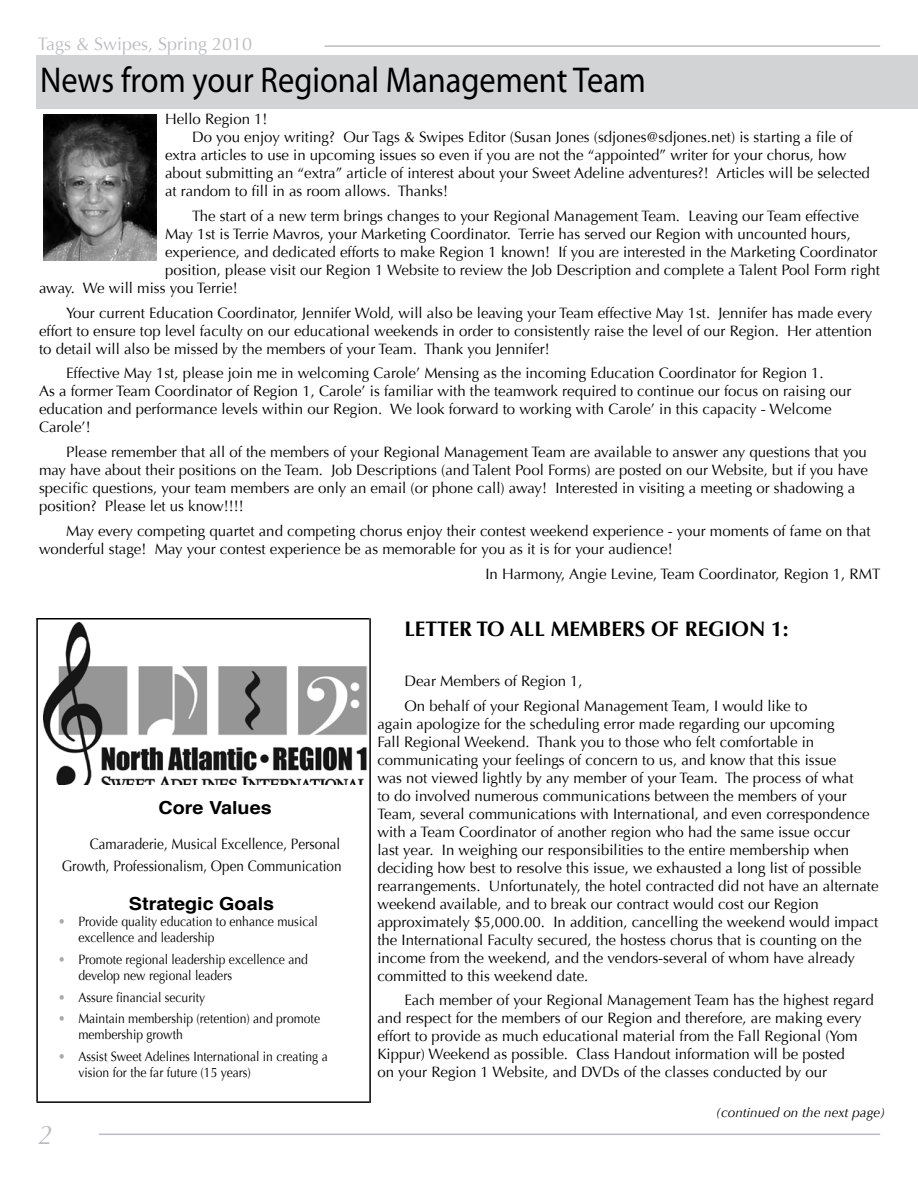
<style>
.page{position:relative;width:918px;height:1188px;background:#fff}
.page>*{position:absolute;margin:0;border:0;box-sizing:border-box;transform-origin:0 0}
.t1{font:36px "Myriad";color:#000;scale:.9 1}
.t2{font:italic 27px "Optima";color:#bcbdc0}
.t3{font:700 21px "Optima";color:#000}
.t4{font:700 18px "Helvetica";color:#000;scale:1.1 1}
.t5{font:18px "Optima";color:#bcbdc0}
.t6{font:15px/18px "Optima";color:#000}
.t7{font:15px/21.6px "Optima";color:#000;text-align:right;scale:.9 1}
.t8{font:13.5px/16.2px "Optima";color:#000;scale:.9 1}
.t9{font:italic 13.5px "Optima";color:#000}
.s1{color:#a7a9ac}
</style>
<div class="page">
<hr style="left:99px;top:1134px;width:781px;height:1px;background:#bcbdc0">
<hr style="left:325px;top:45px;width:555px;height:2px;background:#bcbdc0">
<div style="left:36px;top:56px;width:882px;height:54px;background:#d1d3d4"></div>
<hr style="left:36px;top:618px;width:333px;height:2px;background:#000">
<hr style="left:369px;top:618px;width:2px;height:485px;background:#000">
<hr style="left:37px;top:1101px;width:332px;height:2px;background:#000">
<hr style="left:36px;top:619px;width:2px;height:483px;background:#000">
<img style="left:44px;top:114px;width:113px;height:147px">
<img style="left:43px;top:622px;width:324px;height:162px">
<p class="t5" style="left:38px;top:33px;width:216px">Tags &amp; Swipes, Spring 2010</p>
<h1 class="t1" style="left:40px;top:62px;width:675px">News from your Regional Management Team</h1>
<p class="t6" style="left:165px;top:110px;width:104px">Hello Region 1!</p>
<p class="t6" style="left:192px;top:128px;width:662px">Do you enjoy writing? Our Tags &amp; Swipes Editor (Susan Jones (sdjones@sdjones.net) is starting a file of</p>
<p class="t6" style="left:165px;top:146px;width:683px">extra articles to use in upcoming issues so even if you are not the “appointed” writer for your chorus, how</p>
<p class="t6" style="left:165px;top:164px;width:706px">about submitting an “extra” article of interest about your Sweet Adeline adventures?! Articles will be selected</p>
<p class="t6" style="left:165px;top:182px;width:284px">at random to fill in as room allows. Thanks!</p>
<p class="t6" style="left:192px;top:207px;width:669px">The start of a new term brings changes to your Regional Management Team. Leaving our Team effective</p>
<p class="t6" style="left:165px;top:225px;width:687px">May 1st is Terrie Mavros, your Marketing Coordinator. Terrie has served our Region with uncounted hours,</p>
<p class="t6" style="left:165px;top:243px;width:714px">experience, and dedicated efforts to make Region 1 known! If you are interested in the Marketing Coordinator</p>
<p class="t6" style="left:165px;top:261px;width:717px">position, please visit our Region 1 Website to review the Job Description and complete a Talent Pool Form right</p>
<p class="t6" style="left:39px;top:279px;width:200px">away. We will miss you Terrie!</p>
<p class="t6" style="left:39px;top:304px;width:835px;text-align:justify;text-indent:27px">Your current Education Coordinator, Jennifer Wold, will also be leaving your Team effective May 1st. Jennifer has made every effort to ensure top level faculty on our educational weekends in order to consistently raise the level of our Region. Her attention to detail will also be missed by the members of your Team. Thank you Jennifer!</p>
<p class="t6" style="left:39px;top:365px;width:814px;text-indent:27px">Effective May 1st, please join me in welcoming Carole’ Mensing as the incoming Education Coordinator for Region 1.<br>As a former Team Coordinator of Region 1, Carole’ is familiar with the teamwork required to continue our focus on raising our education and performance levels within our Region. We look forward to working with Carole’ in this capacity - Welcome Carole’!</p>
<p class="t6" style="left:39px;top:443px;width:830px;text-indent:27px">Please remember that all of the members of your Regional Management Team are available to answer any questions that you may have about their positions on the Team. Job Descriptions (and Talent Pool Forms) are posted on our Website, but if you have specific questions, your team members are only an email (or phone call) away! Interested in visiting a meeting or shadowing a position? Please let us know!!!!</p>
<p class="t6" style="left:39px;top:522px;width:833px;text-indent:27px">May every competing quartet and competing chorus enjoy their contest weekend experience - your moments of fame on that wonderful stage! May your contest experience be as memorable for you as it is for your audience!</p>
<p class="t6" style="left:485px;top:565px;width:397px">In Harmony, Angie Levine, Team Coordinator, Region 1, RMT</p>
<h3 class="t3" style="left:404px;top:617px;width:386px">LETTER TO ALL MEMBERS OF REGION 1:</h3>
<p class="t6" style="left:404px;top:669px;width:404px;line-height:24.8px">Dear Members of Region 1,<br>On behalf of your Regional Management Team, I would like to</p>
<p class="t6" style="left:377px;top:715px;width:503px">again apologize for the scheduling error made regarding our upcoming<br>Fall Regional Weekend. Thank you to those who felt comfortable in communicating your feelings of concern to us, and know that this issue<br>was not viewed lightly by any member of your Team. The process of what<br>to do involved numerous communications between the members of your Team, several communications with International, and even correspondence with a Team Coordinator of another region who had the same issue occur<br>last year. In weighing our responsibilities to the entire membership when deciding how best to resolve this issue, we exhausted a long list of possible rearrangements. U nfortunately, the hotel contracted did not have an alternate weekend available, and to break our contract would cost our Region approximately $5,000.00. In addition, cancelling the weekend would impact the International Faculty secured, the hostess chorus that is counting on the income from the weekend, and the vendors-several of whom have already committed to this weekend date.</p>
<p class="t6" style="left:377px;top:992px;width:498px;text-indent:27px">Each member of your Regional Management Team has the highest regard and respect for the members of our Region and therefore, are making every effort to provide as much educational material from the Fall Regional (Yom Kippur) Weekend as possible. Class Handout information will be posted<br>on your Region 1 Website, and DVDs of the classes conducted by our</p>
<p class="t9" style="left:716px;top:1104px;width:171px">(continued on the next page)</p>
<p class="t4" style="left:158px;top:791px;width:105px">Core Values</p>
<p class="t7" style="left:62px;top:834px;width:312px">Camaraderie, Musical Excellence, Personal<br>Growth, Professionalism, Open Communication</p>
<p class="t4" style="left:129px;top:887px;width:134px">Strategic Goals</p>
<p class="t8" style="left:78px;top:914px;width:268px;text-indent:-20px"><span class="s1">•</span> Provide quality education to enhance musical excellence and leadership</p>
<p class="t8" style="left:78px;top:951px;width:257px;text-indent:-20px"><span class="s1">•</span> Promote regional leadership excellence and develop new regional leaders</p>
<p class="t8" style="left:58px;top:989px;width:165px"><span class="s1">•</span> Assure financial security</p>
<p class="t8" style="left:78px;top:1011px;width:270px;text-indent:-20px"><span class="s1">•</span> Maintain membership (retention) and promote membership growth</p>
<p class="t8" style="left:78px;top:1049px;width:279px;text-indent:-20px"><span class="s1">•</span> Assist Sweet Adelines International in creating a vision for the far future (15 years)</p>
<h2 class="t2" style="left:38px;top:1119px;width:17px">2</h2>
</div>
